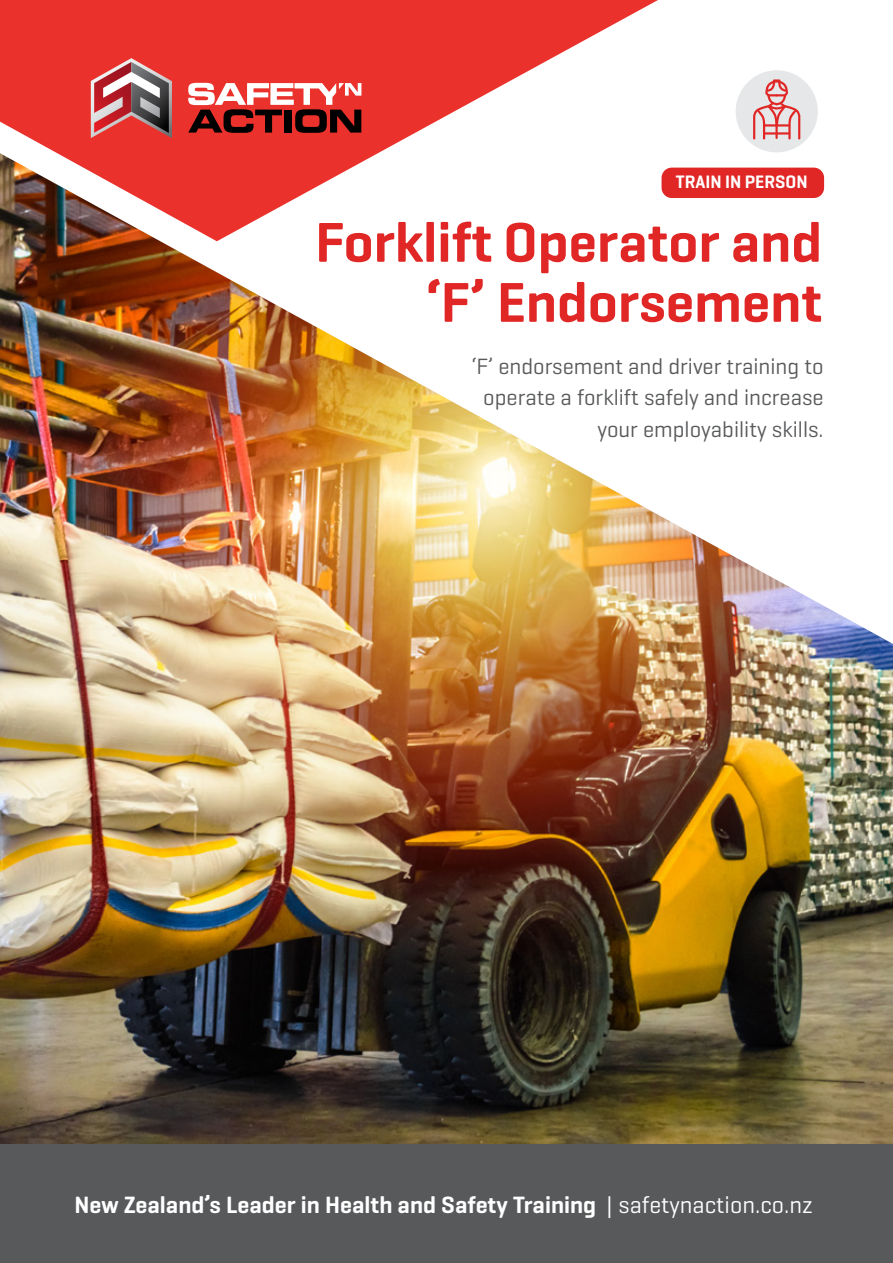
<style>
.page{position:relative;width:893px;height:1263px;background:#fff}
.page>*{position:absolute;margin:0;border:0;box-sizing:border-box;transform-origin:0 0}
.t1{font:600 57px/60px "Geogrotesque";color:#e02726;text-align:right}
.t2{font:600 24px "Geogrotesque";color:#fff}
.t3{font:22.5px/31.5px "Geogrotesque";color:#58595b;text-align:right}
.t4{font:600 18.3px "Geogrotesque";color:#fff}
.s1{font-weight:400}
</style>
<div class="page">
<img style="left:0;top:167px;width:893px;height:977px">
<div style="left:661px;top:168px;width:163px;height:30px;background:#e02726;border-radius:10px"></div>
<div style="left:736px;top:70px;width:82px;height:82px;background:#e6e7e8;border-radius:50%"></div>
<svg style="left:753px;top:79px;width:47px;height:61px"></svg>
<svg style="left:0;top:0;width:694px;height:241px;fill:#eb312b"></svg>
<svg style="left:91px;top:58px;width:81px;height:80px;background:#b76364"></svg>
<svg style="left:188px;top:83px;width:173px;height:50px"></svg>
<div style="left:0;top:1144px;width:893px;height:119px;background:#58595b"></div>
<p class="t4" style="left:676px;top:171px;width:133px">TRAIN IN PERSON</p>
<h1 class="t1" style="left:315px;top:212px;width:508px">Forklift Operator and ‘F’ Endorsement</h1>
<p class="t3" style="left:471px;top:350px;width:354px">‘F’ endorsement and driver training to operate a forklift safely and increase your employability skills.</p>
<p class="t2" style="left:74px;top:1189px;width:740px">New Zealand’s Leader in Health and Safety Training <span class="s1">| safetynaction.co.nz</span></p>
</div>
